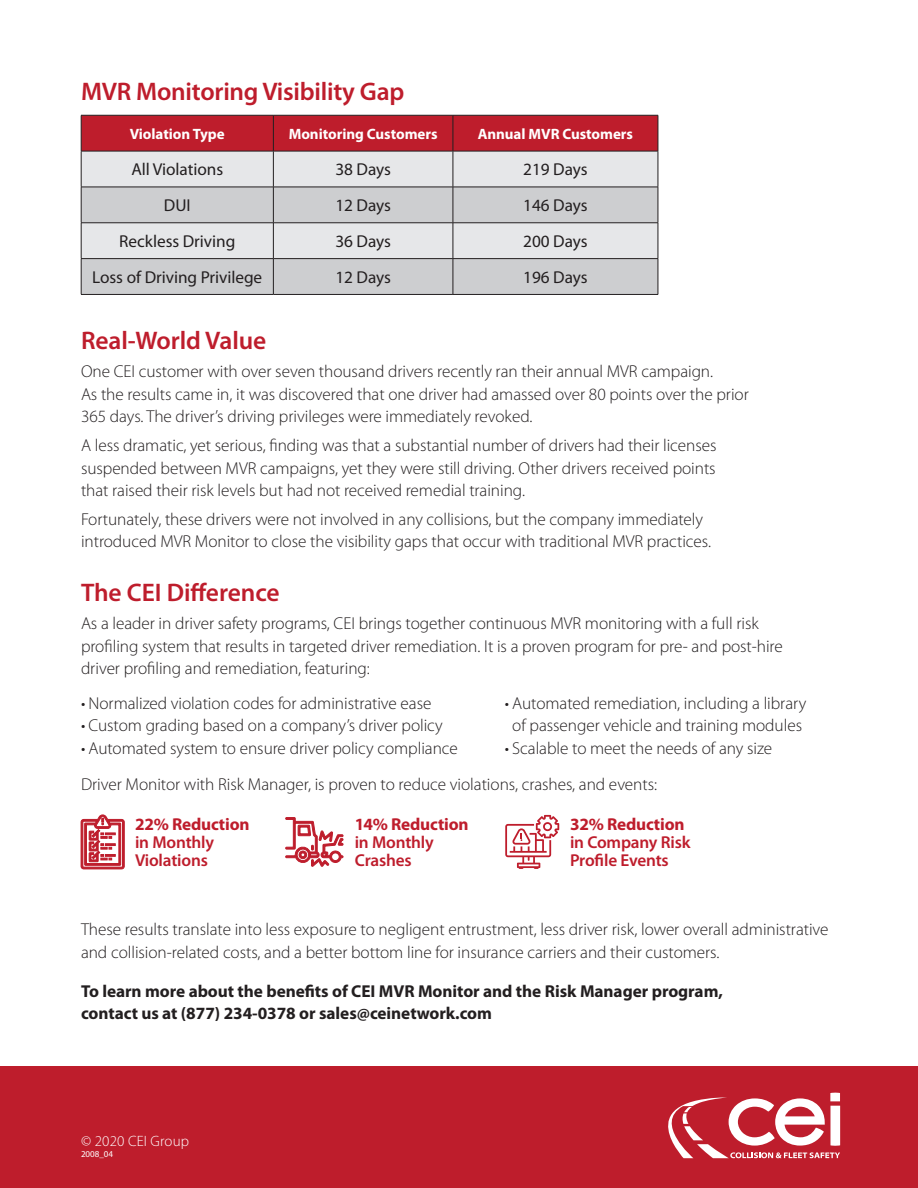
<style>
.page{position:relative;width:918px;height:1188px;background:#fff}
.page>*{position:absolute;margin:0;border:0;box-sizing:border-box;transform-origin:0 0}
.subheads{font:600 25.5px "Myriad Pro";letter-spacing:-.01em;color:#be1d2c}
.t1{font:300 17.25px/22.5px "Myriad Pro";letter-spacing:-.005em;color:#231f20}
.t2{font:700 17.25px/22.5px "Myriad Pro";letter-spacing:-.005em;color:#231f20}
.t3{font:17.25px "Myriad Pro";letter-spacing:-.005em;color:#231f20}
.subheads-2{font:600 17.25px/18px "Myriad Pro";letter-spacing:-.01em;color:#be1d2c}
.t4{font:700 15px "Myriad Pro";letter-spacing:-.005em;color:#fff}
.t5{font:300 15px "Myriad Pro";letter-spacing:.01em;color:#fff}
.t6{font:9px "Myriad Pro";color:#fff}
.s1{font-weight:700}
</style>
<div class="page">
<div style="left:82px;top:116px;width:576px;height:35px;background:#be1d2c"></div>
<div style="left:82px;top:152px;width:576px;height:35px;background:#e6e7e9"></div>
<svg style="left:82px;top:188px;width:576px;height:106px;background:#d3d4d6"></svg>
<hr style="left:81px;top:151px;width:192px;height:1px;background:#231f20">
<hr style="left:273px;top:151px;width:180px;height:1px;background:#231f20">
<hr style="left:453px;top:151px;width:205px;height:1px;background:#231f20">
<hr style="left:81px;top:187px;width:192px;height:1px;background:#231f20">
<hr style="left:273px;top:187px;width:180px;height:1px;background:#231f20">
<hr style="left:453px;top:187px;width:205px;height:1px;background:#231f20">
<hr style="left:81px;top:223px;width:192px;height:1px;background:#231f20">
<hr style="left:273px;top:223px;width:180px;height:1px;background:#231f20">
<hr style="left:453px;top:223px;width:205px;height:1px;background:#231f20">
<hr style="left:81px;top:258px;width:192px;height:1px;background:#231f20">
<hr style="left:273px;top:258px;width:180px;height:1px;background:#231f20">
<hr style="left:453px;top:258px;width:205px;height:1px;background:#231f20">
<hr style="left:81px;top:115px;width:192px;height:1px;background:#231f20">
<hr style="left:81px;top:115px;width:1px;height:36px;background:#231f20">
<hr style="left:273px;top:115px;width:180px;height:1px;background:#231f20">
<hr style="left:273px;top:115px;width:1px;height:36px;background:#231f20">
<hr style="left:453px;top:115px;width:205px;height:1px;background:#231f20">
<hr style="left:453px;top:115px;width:1px;height:36px;background:#231f20">
<hr style="left:658px;top:115px;width:1px;height:36px;background:#231f20">
<hr style="left:81px;top:151px;width:1px;height:36px;background:#231f20">
<hr style="left:273px;top:151px;width:1px;height:36px;background:#231f20">
<hr style="left:453px;top:151px;width:1px;height:36px;background:#231f20">
<hr style="left:658px;top:151px;width:1px;height:36px;background:#231f20">
<hr style="left:81px;top:187px;width:1px;height:36px;background:#231f20">
<hr style="left:273px;top:187px;width:1px;height:36px;background:#231f20">
<hr style="left:453px;top:187px;width:1px;height:36px;background:#231f20">
<hr style="left:658px;top:187px;width:1px;height:36px;background:#231f20">
<hr style="left:81px;top:223px;width:1px;height:35px;background:#231f20">
<hr style="left:273px;top:223px;width:1px;height:35px;background:#231f20">
<hr style="left:453px;top:223px;width:1px;height:35px;background:#231f20">
<hr style="left:658px;top:223px;width:1px;height:35px;background:#231f20">
<hr style="left:81px;top:259px;width:1px;height:35px;background:#231f20">
<hr style="left:273px;top:259px;width:1px;height:35px;background:#231f20">
<hr style="left:453px;top:259px;width:1px;height:35px;background:#231f20">
<hr style="left:658px;top:259px;width:1px;height:35px;background:#231f20">
<hr style="left:81px;top:294px;width:192px;height:1px;background:#231f20">
<hr style="left:273px;top:294px;width:180px;height:1px;background:#231f20">
<hr style="left:453px;top:294px;width:205px;height:1px;background:#231f20">
<svg style="left:285px;top:817px;width:58px;height:50px"></svg>
<svg style="left:81px;top:815px;width:43px;height:54px"></svg>
<svg style="left:505px;top:815px;width:54px;height:54px"></svg>
<div style="left:0;top:1066px;width:918px;height:122px;background:#be1d2c"></div>
<svg style="left:668px;top:1093px;width:172px;height:65px"></svg>
<p class="subheads" style="left:81px;top:77px;width:325px">MVR Monitoring Visibility Gap</p>
<p class="t4" style="left:130px;top:125px;width:96px">Violation Type</p>
<p class="t4" style="left:289px;top:125px;width:150px">Monitoring Customers</p>
<p class="t4" style="left:478px;top:125px;width:157px">Annual MVR Customers</p>
<p class="t3" style="left:131px;top:160px;width:93px">All Violations</p>
<p class="t3" style="left:335px;top:160px;width:57px">38 Days</p>
<p class="t3" style="left:523px;top:160px;width:66px">219 Days</p>
<p class="t3" style="left:164px;top:196px;width:28px">DUI</p>
<p class="t3" style="left:335px;top:196px;width:57px">12 Days</p>
<p class="t3" style="left:523px;top:196px;width:66px">146 Days</p>
<p class="t3" style="left:119px;top:232px;width:118px">Reckless Driving</p>
<p class="t3" style="left:335px;top:232px;width:57px">36 Days</p>
<p class="t3" style="left:523px;top:232px;width:66px">200 Days</p>
<p class="t3" style="left:92px;top:268px;width:172px">Loss of Driving Privilege</p>
<p class="t3" style="left:335px;top:268px;width:57px">12 Days</p>
<p class="t3" style="left:523px;top:268px;width:66px">196 Days</p>
<p class="subheads" style="left:81px;top:326px;width:187px">Real-World Value</p>
<p class="t1" style="left:81px;top:360px;width:669px">One CEI customer with over seven thousand drivers recently ran their annual MVR campaign.<br>As the results came in, it was discovered that one driver had amassed over 80 points over the prior<br>365 days. The driver’s driving privileges were immediately revoked.</p>
<p class="t1" style="left:81px;top:434px;width:637px;text-align:justify">A less dramatic, yet serious, finding was that a substantial number of drivers had their licenses suspended between MVR campaigns, yet they were still driving. Other drivers received points that raised their risk levels but had not received remedial training.</p>
<p class="t1" style="left:81px;top:508px;width:632px">Fortunately, these drivers were not involved in any collisions, but the company immediately introduced MVR Monitor to close the visibility gaps that occur with traditional MVR practices.</p>
<p class="subheads" style="left:81px;top:579px;width:200px">The CEI Difference</p>
<p class="t1" style="left:81px;top:613px;width:703px">As a leader in driver safety programs, CEI brings together continuous MVR monitoring with a full risk profiling system that results in targeted driver remediation. It is a proven program for pre- and post-hire driver profiling and remediation, featuring:</p>
<p class="t1" style="left:81px;top:692px;width:352px">• Normalized violation codes for administrative ease</p>
<p class="t1" style="left:81px;top:715px;width:363px">• Custom grading based on a company’s driver policy</p>
<p class="t1" style="left:81px;top:737px;width:378px">• Automated system to ensure driver policy compliance</p>
<p class="t1" style="left:505px;top:692px;width:303px;text-align:center">• Automated remediation, including a library of passenger vehicle and training modules</p>
<p class="t1" style="left:505px;top:737px;width:269px">• Scalable to meet the needs of any size</p>
<p class="t1" style="left:81px;top:774px;width:578px">Driver Monitor with Risk Manager, is proven to reduce violations, crashes, and events:</p>
<p class="subheads-2" style="left:135px;top:816px;width:116px"><span class="s1">22% Reduction </span>in Monthly<br>Violations</p>
<p class="subheads-2" style="left:570px;top:816px;width:122px"><span class="s1">32% Reduction </span>in Company Risk<br>Profile Events</p>
<p class="subheads-2" style="left:355px;top:816px;width:115px"><span class="s1">14% Reduction </span>in Monthly<br>Crashes</p>
<p class="t1" style="left:81px;top:919px;width:749px">These results translate into less exposure to negligent entrustment, less driver risk, lower overall administrative and collision-related costs, and a better bottom line for insurance carriers and their customers.</p>
<p class="t2" style="left:81px;top:980px;width:643px">To learn more about the benefits of CEI MVR Monitor and the Risk Manager program, contact us at (877) 234-0378 or sales@ceinetwork.com</p>
<p class="t5" style="left:81px;top:1133px;width:110px">© 2020 CEI Group</p>
<p class="t6" style="left:81px;top:1149px;width:34px">2008_04</p>
</div>
